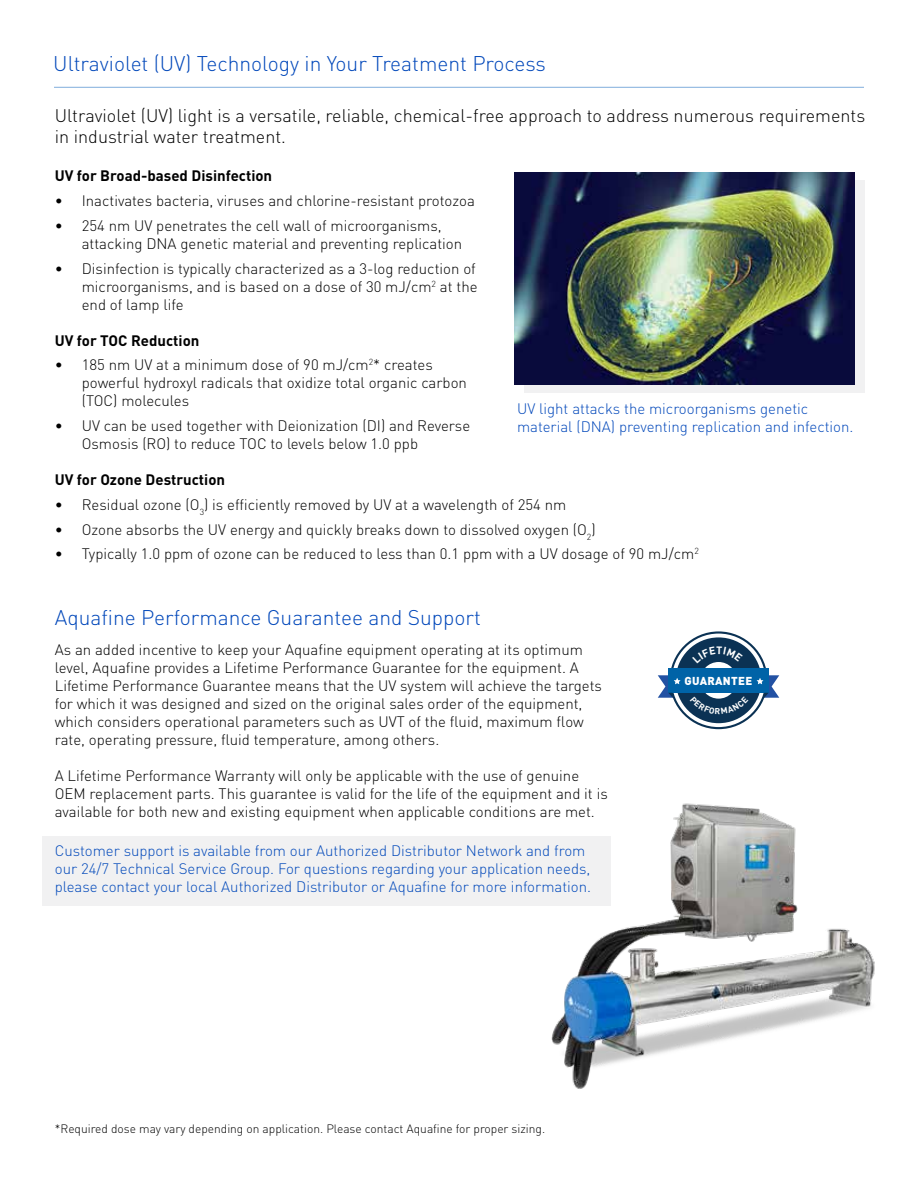
<style>
.page{position:relative;width:918px;height:1188px;background:#fff}
.page>*{position:absolute;margin:0;border:0;box-sizing:border-box;transform-origin:0 0}
.t1{font:300 21px "DIN";color:#0047ba}
.t2{font:300 18px/21.6px "DIN";color:#000}
.t3{font:300 15px/18px "DIN";color:#000}
.t4{font:300 15px/18px "DIN";color:#0047ba}
.t5{font:700 15px "DIN";color:#000}
.t6{font:300 12px "DIN";color:#000}
.t7{font:900 11.4px "DIN";letter-spacing:.025em;color:#fff}
</style>
<div class="page">
<div style="left:42px;top:836px;width:568px;height:70px;background:#f1f1f2"></div>
<hr style="left:54px;top:87px;width:810px;height:1px;background:#80aedc">
<svg style="left:671px;top:633px;width:95px;height:95px"></svg>
<div style="left:676px;top:637px;width:85px;height:86px;background:#0b3254;border-radius:50%"></div>
<svg style="left:700px;top:662px;width:37px;height:37px"></svg>
<div style="left:668px;top:669px;width:101px;height:24px;background:#0063a7"></div>
<svg style="left:757px;top:675px;width:22px;height:23px"></svg>
<svg style="left:658px;top:675px;width:22px;height:23px"></svg>
<div style="left:525px;top:180px;width:340px;height:213px;background:#f1f1f2"></div>
<img style="left:515px;top:172px;width:340px;height:212px">
<img style="left:551px;top:803px;width:324px;height:286px">
<svg style="left:692px;top:646px;width:33px;height:17px"></svg>
<svg style="left:690px;top:696px;width:58px;height:18px"></svg>
<h1 class="t1" style="left:53px;top:50px;width:494px">Ultraviolet (UV) Technology in Your Treatment Process</h1>
<p class="t2" style="left:55px;top:104px;width:812px">Ultraviolet (UV) light is a versatile, reliable, chemical-free approach to address numerous requirements in industrial water treatment.</p>
<p class="t5" style="left:55px;top:166px;width:219px">UV for Broad-based Disinfection</p>
<p class="t3" style="left:55px;top:192px;width:422px">• Inactivates bacteria, viruses and chlorine-resistant protozoa</p>
<p class="t3" style="left:82px;top:216px;width:382px;text-indent:-27px">• 254 nm UV penetrates the cell wall of microorganisms, attacking DNA genetic material and preventing replication</p>
<p class="t3" style="left:82px;top:259px;width:397px;text-align:justify;text-indent:-27px">• Disinfection is typically characterized as a 3-log reduction of microorganisms, and is based on a dose of 30 mJ/cm<sup>2</sup> at the end of lamp life</p>
<p class="t5" style="left:55px;top:330px;width:146px">UV for TOC Reduction</p>
<p class="t3" style="left:82px;top:356px;width:387px;text-indent:-27px">• 185 nm UV at a minimum dose of 90 mJ/cm<sup>2</sup>* creates powerful hydroxyl radicals that oxidize total organic carbon (TOC) molecules</p>
<p class="t3" style="left:82px;top:417px;width:390px;text-indent:-27px">• UV can be used together with Deionization (DI) and Reverse<br>Osmosis (RO) to reduce TOC to levels below 1.0 ppb</p>
<p class="t5" style="left:55px;top:470px;width:172px">UV for Ozone Destruction</p>
<p class="t3" style="left:55px;top:495px;width:513px">• Residual ozone (O<sub>3</sub>) is efficiently removed by UV at a wavelength of 254 nm</p>
<p class="t3" style="left:55px;top:520px;width:542px">• Ozone absorbs the UV energy and quickly breaks down to dissolved oxygen (O<sub>2</sub>)</p>
<p class="t3" style="left:55px;top:545px;width:646px">• Typically 1.0 ppm of ozone can be reduced to less than 0.1 ppm with a UV dosage of 90 mJ/cm<sup>2</sup></p>
<p class="t4" style="left:517px;top:399px;width:338px">UV light attacks the microorganisms genetic material (DNA) preventing replication and infection.</p>
<h1 class="t1" style="left:55px;top:604px;width:428px">Aquafine Performance Guarantee and Support</h1>
<p class="t3" style="left:55px;top:640px;width:549px">As an added incentive to keep your Aquafine equipment operating at its optimum level, Aquafine provides a Lifetime Performance Guarantee for the equipment. A Lifetime Performance Guarantee means that the UV system will achieve the targets for which it was designed and sized on the original sales order of the equipment, which considers operational parameters such as UVT of the fluid, maximum flow rate, operating pressure, fluid temperature, among others.</p>
<p class="t3" style="left:55px;top:766px;width:554px">A Lifetime Performance Warranty will only be applicable with the use of genuine<br>OEM replacement parts. This guarantee is valid for the life of the equipment and it is available for both new and existing equipment when applicable conditions are met.</p>
<p class="t4" style="left:55px;top:841px;width:538px">Customer support is available from our Authorized Distributor Network and from our 24/7 Technical Service Group. For questions regarding your application needs, please contact your local Authorized Distributor or Aquafine for more information.</p>
<p class="t7" style="left:684px;top:673px;width:69px">GUARANTEE</p>
<p class="t6" style="left:55px;top:1121px;width:492px">*Required dose may vary depending on application. Please contact Aquafine for proper sizing.</p>
</div>
